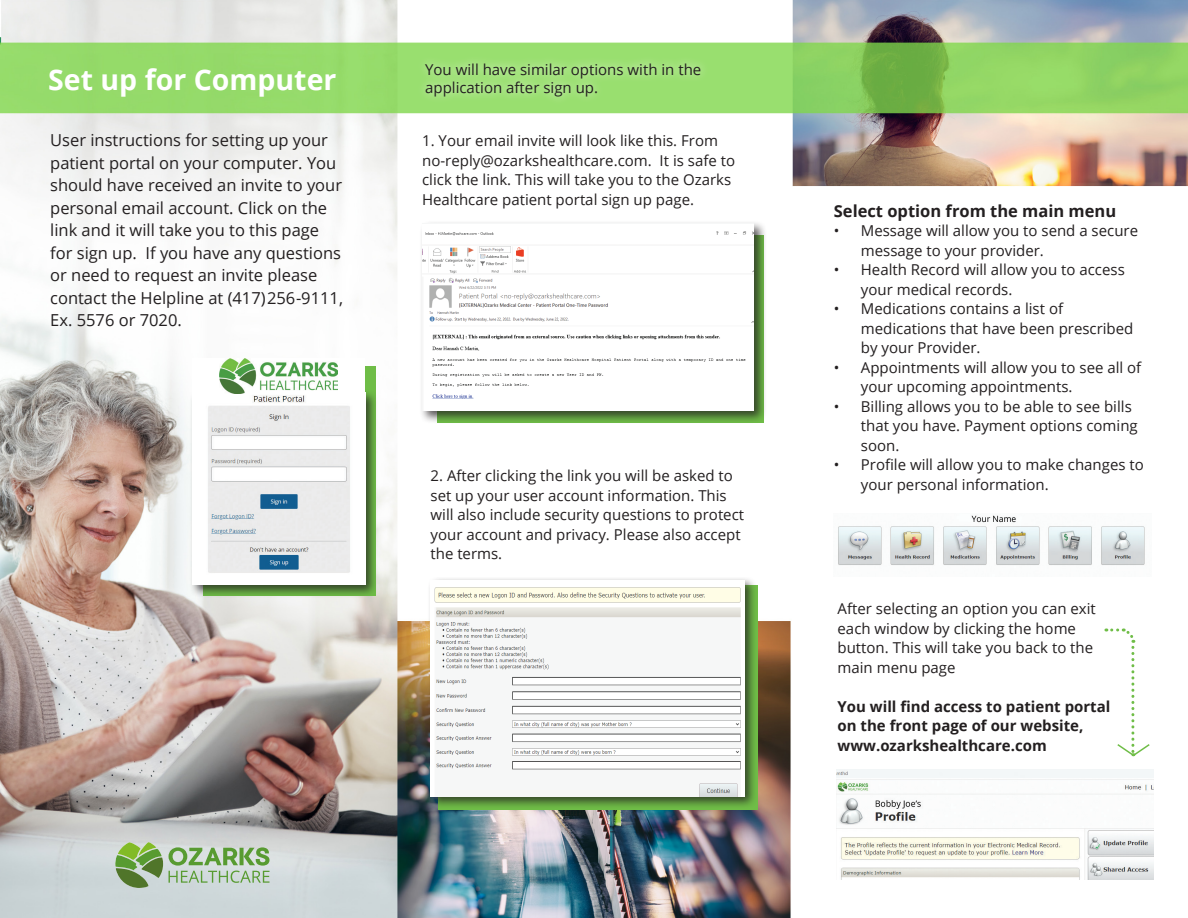
<style>
.page{position:relative;width:1188px;height:918px;background:#fff}
.page>*{position:absolute;margin:0;border:0;box-sizing:border-box;transform-origin:0 0}
.t1{font:700 28.5px "Open Sans";color:#fff}
.t2{font:16.5px/22.5px "Open Sans";color:#231f20}
.t3{font:700 16.5px "Open Sans";color:#231f20}
.t4{font:15px/19.5px "Open Sans";color:#231f20}
.t5{font:700 15px/19.5px "Open Sans";color:#231f20}
</style>
<div class="page">
<img style="left:0;top:0;width:1188px;height:918px">
<div style="left:427px;top:577px;width:330px;height:232px;background:#231f20;opacity:.75"></div>
<img style="left:431px;top:580px;width:313px;height:216px">
<div style="left:419px;top:220px;width:348px;height:204px;background:#231f20;opacity:.75"></div>
<img style="left:422px;top:225px;width:332px;height:186px">
<div style="left:189px;top:389px;width:189px;height:208px;background:#231f20;opacity:.75"></div>
<img style="left:192px;top:394px;width:173px;height:190px">
<svg style="left:115px;top:842px;width:48px;height:46px;background:#8bad6f"></svg>
<svg style="left:169px;top:847px;width:101px;height:36px;background:#a9c5a1"></svg>
<div style="left:192px;top:358px;width:173px;height:36px;background:#fff"></div>
<img style="left:220px;top:358px;width:118px;height:35px">
<img style="left:834px;top:513px;width:317px;height:63px">
<img style="left:836px;top:769px;width:317px;height:111px">
<svg style="left:1106px;top:628px;width:45px;height:130px"></svg>
<div style="left:417px;top:54px;width:293px;height:52px;background:#fff;opacity:.75"></div>
<p class="t1" style="left:48px;top:59px;width:290px">Set up for Computer</p>
<p class="t4" style="left:425px;top:60px;width:278px;line-height:18px">You will have similar options with in the application after sign up.</p>
<p class="t2" style="left:50px;top:129px;width:294px">User instructions for setting up your patient portal on your computer. You should have received an invite to your personal email account. Click on the link and it will take you to this page for sign up. If you have any questions or need to request an invite please contact the Helpline at (417)256-9111, Ex. 5576 or 7020.</p>
<p class="t4" style="left:422px;top:131px;width:314px">1. Your email invite will look like this. From no-reply@ozarkshealthcare.com. It is safe to click the link. This will take you to the Ozarks Healthcare patient portal sign up page.</p>
<p class="t4" style="left:431px;top:466px;width:315px">2. After clicking the link you will be asked to set up your user account information. This will also include security questions to protect your account and privacy. Please also accept the terms.</p>
<p class="t3" style="left:834px;top:199px;width:284px">Select option from the main menu</p>
<p class="t4" style="left:861px;top:221px;width:279px;text-indent:-27px">• Message will allow you to send a secure message to your provider.</p>
<p class="t4" style="left:861px;top:260px;width:265px;text-indent:-27px">• Health Record will allow you to access your medical records.</p>
<p class="t4" style="left:861px;top:299px;width:274px;text-indent:-27px">• Medications contains a list of medications that have been prescribed by your Provider.</p>
<p class="t4" style="left:861px;top:357px;width:282px;text-indent:-27px">• Appointments will allow you to see all of your upcoming appointments.</p>
<p class="t4" style="left:861px;top:396px;width:278px;text-indent:-27px">• Billing allows you to be able to see bills that you have. Payment options coming soon.</p>
<p class="t4" style="left:861px;top:455px;width:284px;text-indent:-27px">• Profile will allow you to make changes to your personal information.</p>
<p class="t4" style="left:838px;top:599px;width:260px">After selecting an option you can exit each window by clicking the home button. This will take you back to the main menu page</p>
<p class="t5" style="left:838px;top:696px;width:274px">You will find access to patient portal on the front page of our website,</p>
<p class="t5" style="left:838px;top:735px;width:211px">www.ozarkshealthcare.com</p>
</div>
